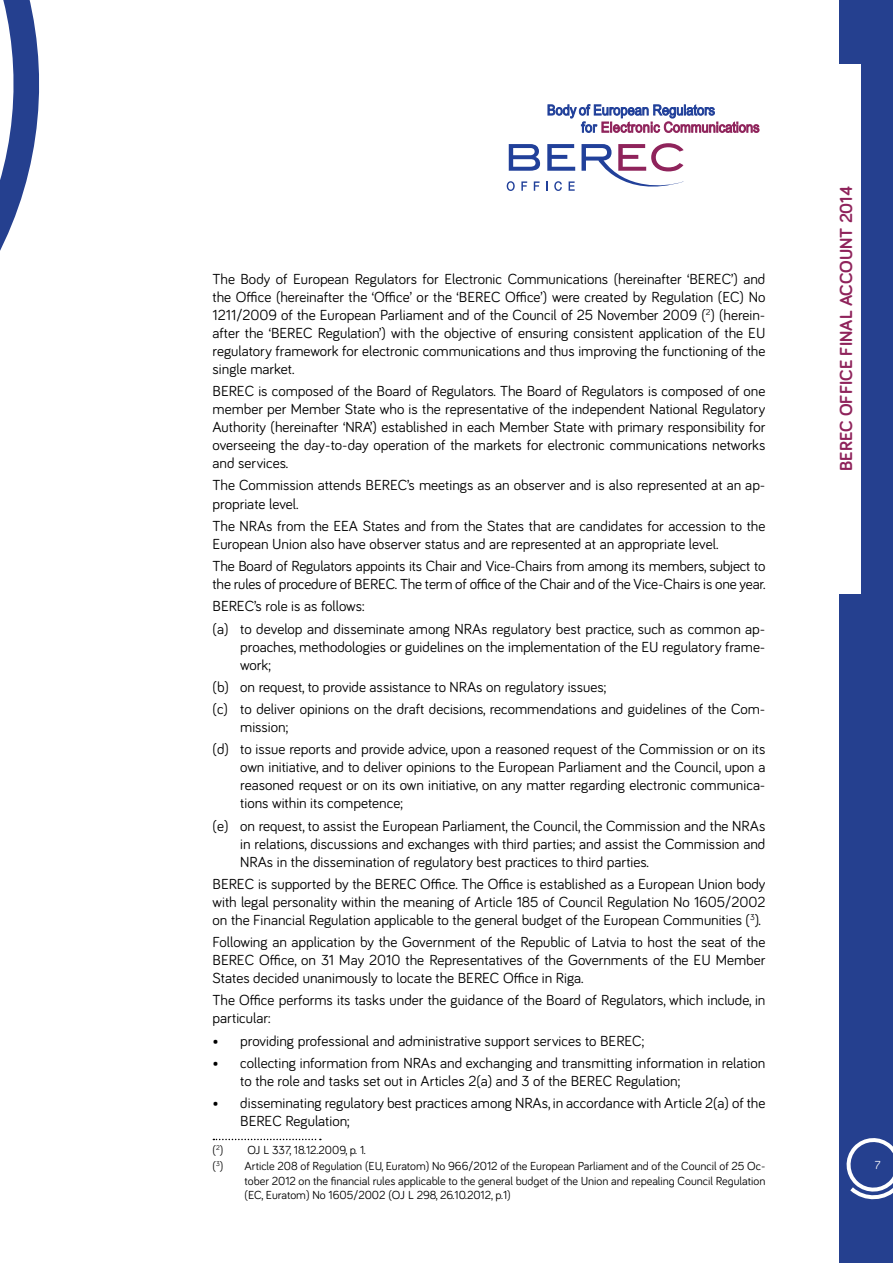
<style>
.page{position:relative;width:893px;height:1263px;background:#fff}
.page>*{position:absolute;margin:0;border:0;box-sizing:border-box;transform-origin:0 0}
.t1{font:700 18px "Bariol";color:#8f235b}
.Texte_Normal{font:15px/18px "Bariol";color:#000;text-align:justify}
.Text_Footnote{font:12px/14.4px "Bariol";color:#000;text-align:justify}
.t2{font:12px "Bariol";color:#fff}
</style>
<div class="page">
<div style="left:839px;top:0;width:54px;height:1263px;background:#25408f"></div>
<svg style="left:846px;top:1138px;width:47px;height:62px"></svg>
<svg style="left:0;top:0;width:40px;height:251px"></svg>
<svg style="left:548px;top:105px;width:211px;height:28px"></svg>
<svg style="left:509px;top:144px;width:31px;height:27px"></svg>
<svg style="left:547px;top:144px;width:28px;height:27px"></svg>
<svg style="left:581px;top:143px;width:103px;height:44px"></svg>
<svg style="left:507px;top:181px;width:8px;height:10px"></svg>
<svg style="left:521px;top:181px;width:6px;height:10px"></svg>
<svg style="left:534px;top:181px;width:5px;height:10px"></svg>
<svg style="left:546px;top:181px;width:2px;height:10px"></svg>
<svg style="left:554px;top:181px;width:8px;height:10px"></svg>
<svg style="left:569px;top:181px;width:6px;height:10px"></svg>
<div style="left:838px;top:64px;width:23px;height:529px;background:#fff"></div>
<svg style="left:213px;top:1139px;width:108px;height:1px"></svg>
<p class="Texte_Normal" style="left:213px;top:269px;width:554px">The Body of European Regulators for Electronic Communications (hereinafter ‘BEREC’) and the Office (hereinafter the ‘Office’ or the ‘BEREC Office’) were created by Regulation (EC) No 1211/2009 of the European Parliament and of the Council of 25 November 2009 (<sup>2</sup>) (herein&shy;after the ‘BEREC Regulation’) with the objective of ensuring consistent application of the EU regulatory framework for electronic communications and thus improving the functioning of the single market.</p>
<p class="Texte_Normal" style="left:213px;top:381px;width:554px">BEREC is composed of the Board of Regulators. The Board of Regulators is composed of one member per Member State who is the representative of the independent National Regulatory Authority (hereinafter ‘NRA’) established in each Member State with primary responsibility for overseeing the day-to-day operation of the markets for electronic communications networks and services.</p>
<p class="Texte_Normal" style="left:213px;top:476px;width:554px">The Commission attends BEREC’s meetings as an observer and is also represented at an ap&shy;propriate level.</p>
<p class="Texte_Normal" style="left:213px;top:516px;width:554px">The NRAs from the EEA States and from the States that are candidates for accession to the<br>European Union also have observer status and are represented at an appropriate level.</p>
<p class="Texte_Normal" style="left:213px;top:556px;width:554px">The Board of Regulators appoints its Chair and Vice-Chairs from among its members, subject to the rules of procedure of BEREC. The term of office of the Chair and of the Vice-Chairs is one year.</p>
<p class="Texte_Normal" style="left:213px;top:596px;width:153px">BEREC’s role is as follows:</p>
<p class="Texte_Normal" style="left:240px;top:619px;width:527px;text-indent:-28px">(a) to develop and disseminate among NRAs regulatory best practice, such as common ap&shy;proaches, methodologies or guidelines on the implementation of the EU regulatory frame&shy;work;</p>
<p class="Texte_Normal" style="left:213px;top:677px;width:395px">(b) on request, to provide assistance to NRAs on regulatory issues;</p>
<p class="Texte_Normal" style="left:240px;top:699px;width:527px;text-indent:-28px">(c) to deliver opinions on the draft decisions, recommendations and guidelines of the Com&shy;mission;</p>
<p class="Texte_Normal" style="left:240px;top:739px;width:527px;text-indent:-28px">(d) to issue reports and provide advice, upon a reasoned request of the Commission or on its own initiative, and to deliver opinions to the European Parliament and the Council, upon a reasoned request or on its own initiative, on any matter regarding electronic communica&shy;tions within its competence;</p>
<p class="Texte_Normal" style="left:240px;top:816px;width:527px;text-indent:-28px">(e) on request, to assist the European Parliament, the Council, the Commission and the NRAs in relations, discussions and exchanges with third parties; and assist the Commission and NRAs in the dissemination of regulatory best practices to third parties.</p>
<p class="Texte_Normal" style="left:213px;top:874px;width:554px">BEREC is supported by the BEREC Office. The Office is established as a European Union body with legal personality within the meaning of Article 185 of Council Regulation No 1605/2002 on the Financial Regulation applicable to the general budget of the European Communities (<sup>3</sup>).</p>
<p class="Texte_Normal" style="left:213px;top:932px;width:554px">Following an application by the Government of the Republic of Latvia to host the seat of the BEREC Office, on 31 May 2010 the Representatives of the Governments of the EU Member States decided unanimously to locate the BEREC Office in Riga.</p>
<p class="Texte_Normal" style="left:213px;top:990px;width:554px">The Office performs its tasks under the guidance of the Board of Regulators, which include, in particular:</p>
<p class="Texte_Normal" style="left:213px;top:1031px;width:433px">• providing professional and administrative support services to BEREC;</p>
<p class="Texte_Normal" style="left:240px;top:1053px;width:527px;text-indent:-28px">• collecting information from NRAs and exchanging and transmitting information in relation to the role and tasks set out in Articles 2(a) and 3 of the BEREC Regulation;</p>
<p class="Texte_Normal" style="left:240px;top:1093px;width:527px;text-indent:-28px">• disseminating regulatory best practices among NRAs, in accordance with Article 2(a) of the<br>BEREC Regulation;</p>
<p class="Text_Footnote" style="left:213px;top:1142px;width:154px">(<sup>2</sup>) OJ L 337, 18.12.2009, p. 1.</p>
<p class="Text_Footnote" style="left:244px;top:1158px;width:522px;text-indent:-32px">(<sup>3</sup>) Article 208 of Regulation (EU, Euratom) No 966/2012 of the European Parliament and of the Council of 25 Oc&shy;tober 2012 on the financial rules applicable to the general budget of the Union and repealing Council Regulation (EC, Euratom) No 1605/2002 (OJ L 298, 26.10.2012, p.1)</p>
<p class="t1" style="left:834px;top:471px;width:286px;rotate:-90deg">BEREC OFFICE FINAL ACCOUNT 2014</p>
<p class="t2" style="left:875px;top:1156px;width:7px">7</p>
</div>
